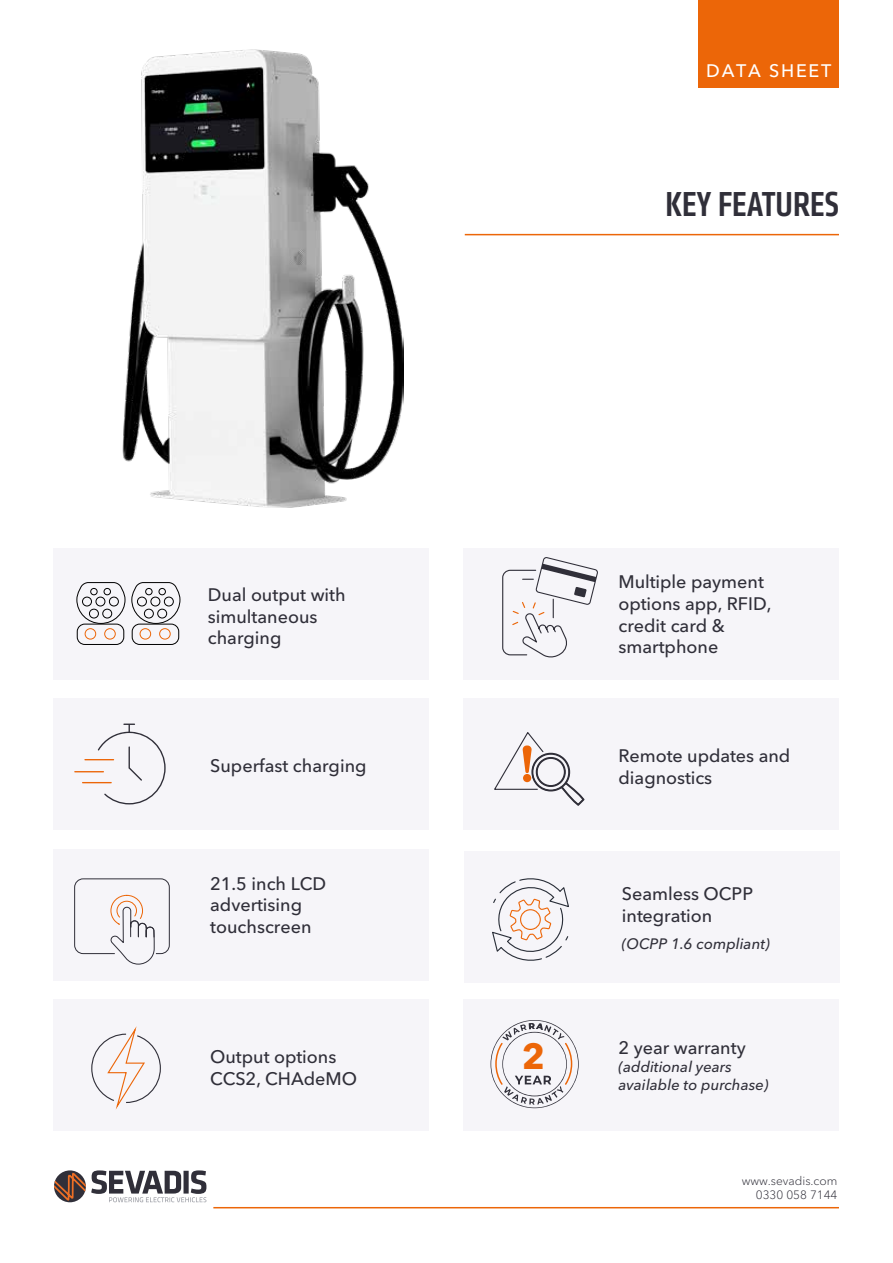
<style>
.page{position:relative;width:893px;height:1263px;background:#fff}
.page>*{position:absolute;margin:0;border:0;box-sizing:border-box;transform-origin:0 0}
.t1{font:500 36px "Klavika Condensed";color:#302f39}
.t2{font:700 36px "Avenir Next LT Pro";color:#ec6608}
.t3{font:500 18px/21.6px "Avenir Next LT Pro";color:#302f39}
.t4{font:500 18px "Avenir Next LT Pro";letter-spacing:.1em;color:#fff}
.t5{font:italic 500 15px/18px "Avenir Next LT Pro";color:#302f39}
.t6{font:300 12px/14.4px "Avenir Next LT Pro";color:#302f39;text-align:right}
</style>
<div class="page">
<div style="left:53px;top:849px;width:375px;height:132px;background:#f6f5f9"></div>
<img style="left:122px;top:49px;width:281px;height:459px">
<hr style="left:213px;top:1207px;width:626px;height:1px;background:#ec6608">
<hr style="left:465px;top:234px;width:374px;height:1px;background:#ec6608">
<div style="left:699px;top:0;width:140px;height:87px;background:#ec6608"></div>
<div style="left:53px;top:698px;width:375px;height:132px;background:#f6f5f9"></div>
<div style="left:53px;top:999px;width:375px;height:131px;background:#f6f5f9"></div>
<div style="left:463px;top:698px;width:376px;height:132px;background:#f6f5f9"></div>
<div style="left:463px;top:548px;width:376px;height:131px;background:#f6f5f9"></div>
<div style="left:463px;top:999px;width:376px;height:131px;background:#f6f5f9"></div>
<svg style="left:54px;top:1170px;width:152px;height:32px"></svg>
<div style="left:465px;top:851px;width:375px;height:132px;background:#f6f5f9"></div>
<svg style="left:492px;top:878px;width:77px;height:83px"></svg>
<div style="left:53px;top:548px;width:375px;height:131px;background:#f6f5f9"></div>
<svg style="left:502px;top:557px;width:96px;height:101px"></svg>
<svg style="left:494px;top:732px;width:90px;height:73px"></svg>
<svg style="left:110px;top:894px;width:45px;height:71px"></svg>
<div style="left:74px;top:878px;width:96px;height:76px;border:1px solid #302f39;border-radius:9px"></div>
<svg style="left:91px;top:1026px;width:70px;height:84px"></svg>
<hr style="left:84px;top:759px;width:30px;height:1px;background:#ec6608">
<hr style="left:74px;top:771px;width:30px;height:1px;background:#ec6608">
<hr style="left:82px;top:782px;width:30px;height:1px;background:#ec6608">
<svg style="left:98px;top:723px;width:68px;height:81px"></svg>
<div style="left:77px;top:624px;width:47px;height:21px;border:1px solid #000;border-radius:8px"></div>
<svg style="left:76px;top:582px;width:105px;height:58px"></svg>
<div style="left:132px;top:624px;width:47px;height:21px;border:1px solid #000;border-radius:8px"></div>
<svg style="left:490px;top:1020px;width:89px;height:88px"></svg>
<p class="t3" style="left:208px;top:583px;width:139px">Dual output with simultaneous charging</p>
<p class="t3" style="left:210px;top:754px;width:158px">Superfast charging</p>
<p class="t3" style="left:210px;top:872px;width:117px">21.5 inch LCD advertising touchscreen</p>
<p class="t3" style="left:210px;top:1045px;width:148px">Output options<br>CCS2, CHAdeMO</p>
<p class="t4" style="left:706px;top:56px;width:127px">DATA SHEET</p>
<h1 class="t1" style="left:665px;top:182px;width:175px">KEY FEATURES</h1>
<h1 class="t2" style="left:522px;top:1025px;width:25px">2</h1>
<p class="t3" style="left:618px;top:571px;width:154px">Multiple payment options app, RFID, credit card &amp; smartphone</p>
<p class="t3" style="left:618px;top:744px;width:173px">Remote updates and diagnostics</p>
<p class="t3" style="left:622px;top:882px;width:133px">Seamless OCPP integration</p>
<p class="t5" style="left:622px;top:934px;width:150px">(OCPP 1.6 compliant)</p>
<p class="t3" style="left:618px;top:1036px;width:129px">2 year warranty</p>
<p class="t5" style="left:618px;top:1057px;width:152px">(additional years available to purchase)</p>
<p class="t6" style="left:742px;top:1173px;width:97px">www.sevadis.com<br>0330 058 7144</p>
</div>
